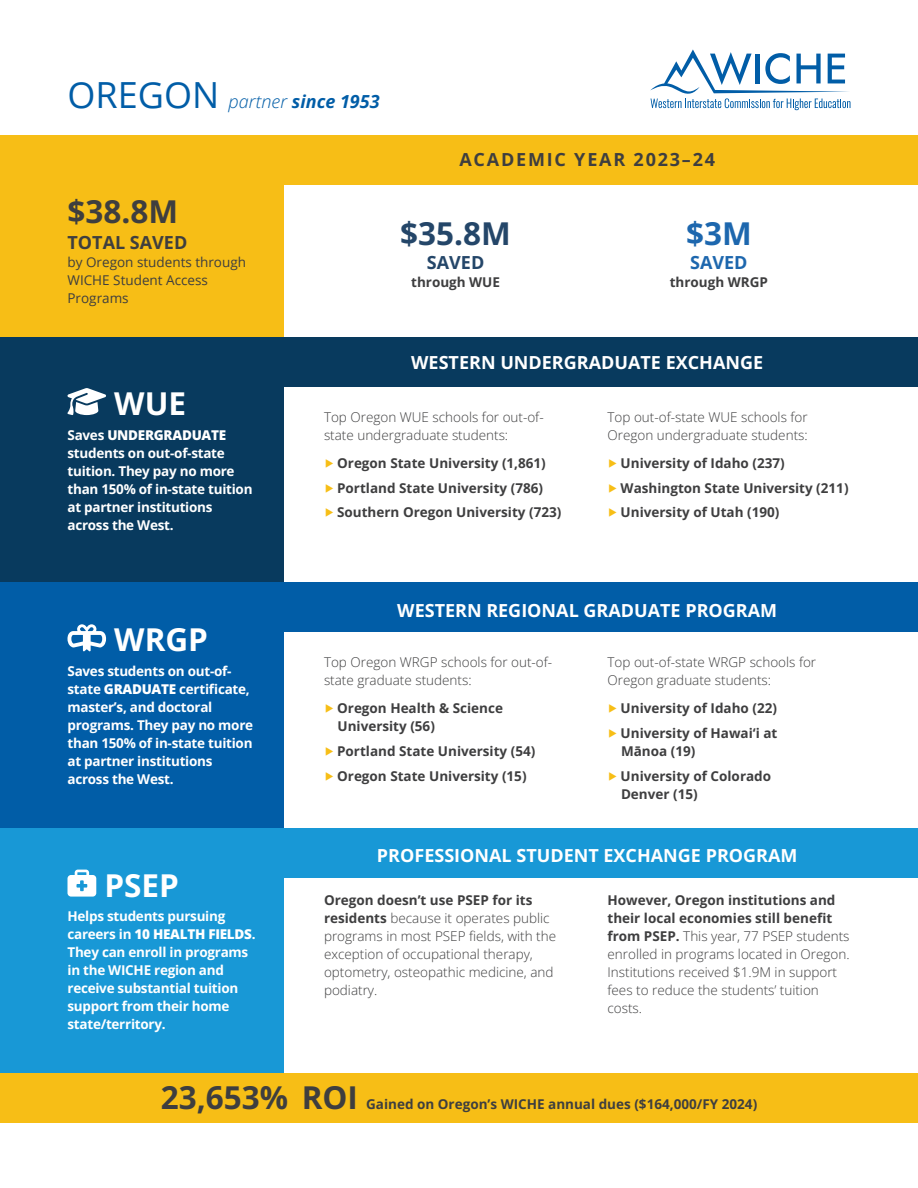
<style>
.page{position:relative;width:918px;height:1188px;background:#fff}
.page>*{position:absolute;margin:0;border:0;box-sizing:border-box;transform-origin:0 0}
.Body_Text{font:700 31.5px "Open Sans";color:#3e3e3f}
.Body_Text-2{font:700 31.5px "Open Sans";color:#fff}
.Body_Text-3{font:700 31.5px "Open Sans";color:#244669}
.Body_Text-4{font:700 31.5px "Open Sans";color:#1d67ae}
.Subheading{font:700 18px "Open Sans";color:#fff}
.Heading{font:italic 700 18px "Open Sans";color:#015da7}
.Subheading-2{font:700 18px "Open Sans";letter-spacing:.1em;color:#3e3e3f}
.Subheading-3{font:700 18px "Open Sans";color:#3e3e3f}
.Subheading-4{font:700 18px "Open Sans";color:#244669}
.Subheading-5{font:700 18px "Open Sans";color:#1d67ae}
.Body_Text-5{font:300 13.5px/18px "Open Sans";color:#3e3e3f}
.Body_Text-6{font:700 13.5px/18px "Open Sans";letter-spacing:-.02em;color:#fff}
.Body_Text-7{font:700 13.5px/18px "Open Sans";color:#3e3e3f}
.Body_Text-8{font:13.5px/18px "Open Sans";color:#3e3e3f}
.s1{font-weight:400;font-style:normal;font-size:36px}
.s2{font-weight:300}
.s3{font-weight:800}
.s4{color:#f7be16}
.s5{font-weight:700}
</style>
<div class="page">
<div style="left:0;top:135px;width:284px;height:203px;background:#f7be16"></div>
<div style="left:0;top:337px;width:284px;height:246px;background:#083a5e"></div>
<div style="left:0;top:583px;width:284px;height:245px;background:#015da7"></div>
<div style="left:0;top:828px;width:284px;height:245px;background:#1898d6"></div>
<div style="left:0;top:1073px;width:918px;height:50px;background:#f7be16"></div>
<svg style="left:650px;top:49px;width:201px;height:61px"></svg>
<svg style="left:67px;top:388px;width:39px;height:27px"></svg>
<svg style="left:67px;top:624px;width:39px;height:27px"></svg>
<svg style="left:68px;top:870px;width:28px;height:27px"></svg>
<div style="left:284px;top:338px;width:607px;height:49px;background:#083a5e"></div>
<div style="left:284px;top:135px;width:607px;height:49px;background:#f7be16"></div>
<div style="left:284px;top:583px;width:607px;height:49px;background:#015da7"></div>
<div style="left:284px;top:828px;width:607px;height:49px;background:#1898d6"></div>
<div style="left:891px;top:338px;width:27px;height:49px;background:#083a5e"></div>
<div style="left:891px;top:135px;width:27px;height:49px;background:#f7be16"></div>
<div style="left:891px;top:583px;width:27px;height:49px;background:#015da7"></div>
<div style="left:891px;top:828px;width:27px;height:49px;background:#1898d6"></div>
<h1 class="Heading" style="left:68px;top:89px;width:314px"><span class="s1">OREGON</span> <span class="s2">partner</span> since 1953</h1>
<p class="Body_Text" style="left:68px;top:190px;width:112px">$38.8M</p>
<h2 class="Subheading-3" style="left:68px;top:230px;width:121px">TOTAL SAVED</h2>
<p class="Body_Text-8" style="left:68px;top:252px;width:180px">by Oregon students through<br>WICHE Student Access<br>Programs</p>
<h2 class="Subheading-2" style="left:459px;top:147px;width:257px">ACADEMIC YEAR 2023–24</h2>
<p class="Body_Text-3" style="left:400px;top:212px;width:112px">$35.8M</p>
<p class="Body_Text-4" style="left:686px;top:212px;width:67px">$3M</p>
<h2 class="Subheading-4" style="left:427px;top:250px;width:59px">SAVED</h2>
<p class="Body_Text-7" style="left:411px;top:273px;width:90px">through WUE</p>
<h2 class="Subheading-5" style="left:690px;top:250px;width:59px">SAVED</h2>
<p class="Body_Text-7" style="left:670px;top:273px;width:100px">through WRGP</p>
<h2 class="Subheading" style="left:411px;top:350px;width:353px">WESTERN UNDERGRADUATE EXCHANGE</h2>
<p class="Body_Text-2" style="left:114px;top:382px;width:73px">WUE</p>
<p class="Body_Text-6" style="left:68px;top:426px;width:187px">Saves <span class="s3">UNDERGRADUATE </span>students on out-of-state tuition. They pay no more than 150% of in-state tuition at partner institutions across the West.</p>
<p class="Body_Text-2" style="left:114px;top:618px;width:95px">WRGP</p>
<p class="Body_Text-6" style="left:68px;top:662px;width:187px">Saves students on out-of&shy;state <span class="s3">GRADUATE</span> certificate, master’s, and doctoral programs. They pay no more than 150% of in-state tuition at partner institutions across the West.</p>
<p class="Body_Text-2" style="left:104px;top:864px;width:76px">PSEP</p>
<p class="Body_Text-6" style="left:68px;top:907px;width:190px">Helps students pursuing careers in <span class="s3">10 HEALTH FIELDS</span>.<br>They can enroll in programs in the WICHE region and receive substantial tuition support from their home state/territory.</p>
<p class="Body_Text-5" style="left:324px;top:407px;width:221px">Top Oregon WUE schools for out-of&shy;state undergraduate students:</p>
<p class="Body_Text-7" style="left:324px;top:454px;width:223px"><span class="s4">▶</span> Oregon State University (1,861)</p>
<p class="Body_Text-7" style="left:324px;top:478px;width:221px"><span class="s4">▶</span> Portland State University (786)</p>
<p class="Body_Text-7" style="left:324px;top:503px;width:239px"><span class="s4">▶</span> Southern Oregon University (723)</p>
<p class="Body_Text-5" style="left:608px;top:407px;width:202px">Top out-of-state WUE schools for<br>Oregon undergraduate students:</p>
<p class="Body_Text-7" style="left:608px;top:454px;width:179px"><span class="s4">▶</span> University of Idaho (237)</p>
<p class="Body_Text-7" style="left:608px;top:478px;width:243px"><span class="s4">▶</span> Washington State University (211)</p>
<p class="Body_Text-7" style="left:608px;top:503px;width:174px"><span class="s4">▶</span> University of Utah (190)</p>
<h2 class="Subheading" style="left:397px;top:598px;width:381px">WESTERN REGIONAL GRADUATE PROGRAM</h2>
<p class="Body_Text-5" style="left:324px;top:653px;width:230px">Top Oregon WRGP schools for out-of&shy;state graduate students:</p>
<p class="Body_Text-7" style="left:338px;top:699px;width:167px;text-indent:-14px"><span class="s4">▶</span> Oregon Health &amp; Science<br>University (56)</p>
<p class="Body_Text-7" style="left:324px;top:742px;width:213px"><span class="s4">▶</span> Portland State University (54)</p>
<p class="Body_Text-7" style="left:324px;top:766px;width:204px"><span class="s4">▶</span> Oregon State University (15)</p>
<p class="Body_Text-5" style="left:608px;top:653px;width:210px">Top out-of-state WRGP schools for<br>Oregon graduate students:</p>
<p class="Body_Text-7" style="left:608px;top:699px;width:171px"><span class="s4">▶</span> University of Idaho (22)</p>
<p class="Body_Text-7" style="left:621px;top:724px;width:158px;text-indent:-14px"><span class="s4">▶</span> University of Hawai‘i at<br>Mānoa (19)</p>
<p class="Body_Text-7" style="left:621px;top:766px;width:152px;text-indent:-14px"><span class="s4">▶</span> University of Colorado<br>Denver (15)</p>
<h2 class="Subheading" style="left:377px;top:843px;width:422px">PROFESSIONAL STUDENT EXCHANGE PROGRAM</h2>
<p class="Body_Text-5" style="left:324px;top:891px;width:234px"><span class="s5">Oregon doesn’t use PSEP for its residents</span> because it operates public programs in most PSEP fields, with the exception of occupational therapy, optometry, osteopathic medicine, and podiatry.</p>
<p class="Body_Text-5" style="left:608px;top:891px;width:244px"><span class="s5">However, Oregon institutions and their local economies still benefit from PSEP.</span> This year, 77 PSEP students enrolled in programs located in Oregon.<br>Institutions received $1.9M in support fees to reduce the students’ tuition costs.</p>
<p class="Body_Text" style="left:161px;top:1076px;width:199px">23,653% ROI</p>
<p class="Body_Text-7" style="left:366px;top:1095px;width:393px">Gained on Oregon’s WICHE annual dues ($164,000/FY 2024)</p>
</div>
